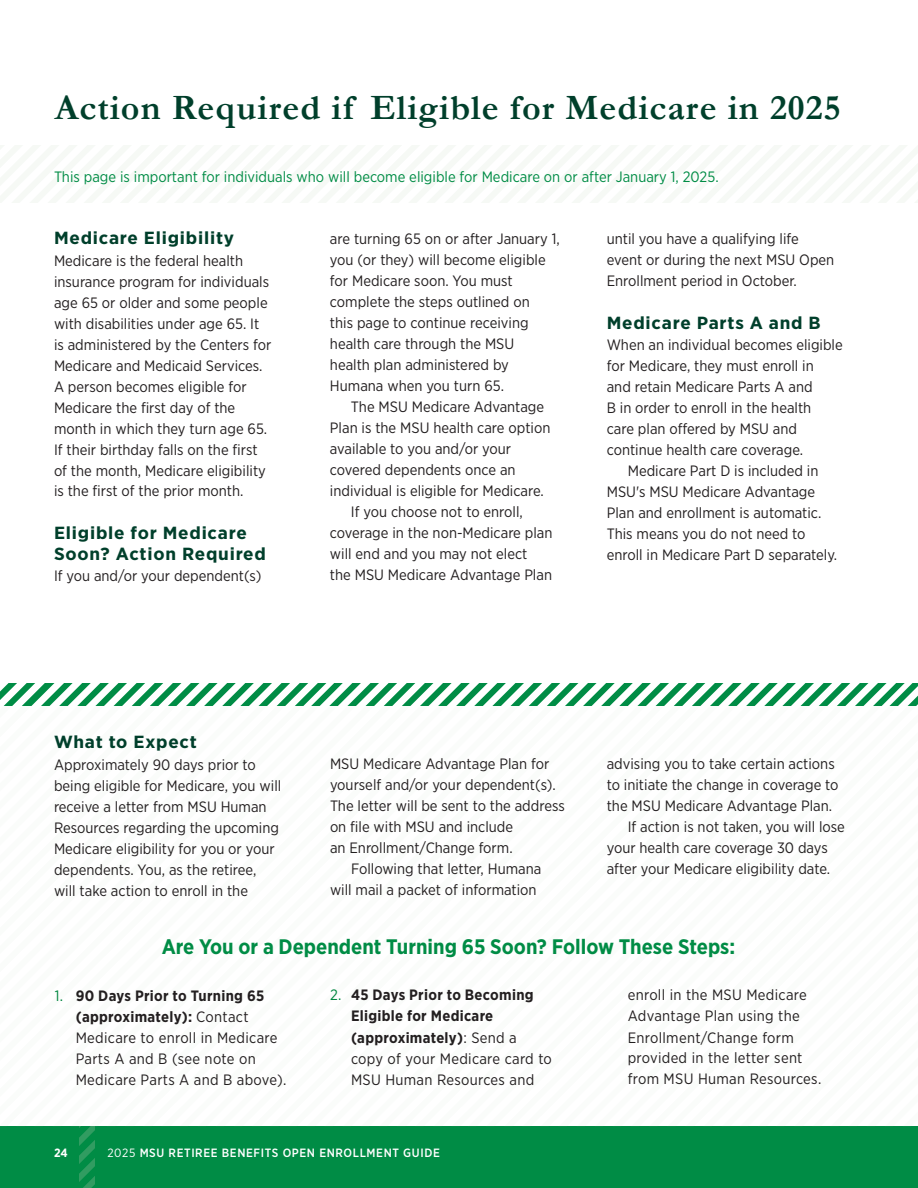
<style>
.page{position:relative;width:918px;height:1188px;background:#fff}
.page>*{position:absolute;margin:0;border:0;box-sizing:border-box;transform-origin:0 0}
.t1{font:700 36px "Garamond";letter-spacing:.03em;color:#003f2b}
.t2{font:700 21px "Gotham Narrow";color:#008c45}
.t3{font:700 17.55px/21px "Gotham Narrow";letter-spacing:.04em;color:#003f2b;scale:1.11 1}
.t4{font:15px/21px "Gotham Narrow";color:#231f20}
.t5{font:15px/21px "Gotham Narrow";letter-spacing:.02em;color:#231f20}
.t6{font:700 15px/21px "Gotham Narrow";letter-spacing:.02em;color:#231f20}
.t7{font:15px "Gotham Narrow";color:#008c45}
.t8{font:500 12px "Gotham Narrow";letter-spacing:.05em;color:#fff}
.t9{font:700 12px "Gotham Narrow";color:#fff}
.s1{color:#00863f}
.s2{font-weight:700}
.s3{font-weight:400;color:#00863f}
.s4{font-weight:400}
</style>
<div class="page">
<div style="left:0;top:1126px;width:918px;height:62px;background:#008c45"></div>
<svg style="left:80px;top:1126px;width:14px;height:62px"></svg>
<svg style="left:0;top:683px;width:918px;height:23px"></svg>
<h1 class="t1" style="left:55px;top:83px;width:788px">Action Required if Eligible for Medicare in 2025</h1>
<p class="t7" style="left:54px;top:167px;width:666px">This page is important for individuals who will become eligible for Medicare on or after January 1, 2025.</p>
<p class="t3" style="left:54px;top:228px;width:164px">Medicare Eligibility</p>
<p class="t4" style="left:54px;top:249px;width:219px">Medicare is the federal health insurance program for individuals age 65 or older and some people with disabilities under age 65. It is administered by the Centers for<br>Medicare and Medicaid Services.<br>A person becomes eligible for<br>Medicare the first day of the month in which they turn age 65.<br>If their birthday falls on the first of the month, Medicare eligibility is the first of the prior month.</p>
<p class="t3" style="left:54px;top:522px;width:192px">Eligible for Medicare<br>Soon? Action Required</p>
<p class="t4" style="left:54px;top:564px;width:209px">If you and/or your dependent(s)</p>
<p class="t4" style="left:330px;top:228px;width:231px">are turning 65 on or after January 1, you (or they) will become eligible for Medicare soon. You must complete the steps outlined on<br>this page to continue receiving health care through the MSU<br>health plan administered by<br>Humana when you turn 65.</p>
<p class="t4" style="left:351px;top:396px;width:195px">The MSU Medicare Advantage</p>
<p class="t4" style="left:330px;top:417px;width:222px">Plan is the MSU health care option</p>
<p class="t4" style="left:330px;top:438px;width:183px">available to you and/or your</p>
<p class="t4" style="left:330px;top:459px;width:187px">covered dependents once an</p>
<p class="t4" style="left:330px;top:480px;width:215px">individual is eligible for Medicare.</p>
<p class="t4" style="left:351px;top:501px;width:173px">If you choose not to enroll,</p>
<p class="t4" style="left:330px;top:522px;width:224px">coverage in the non-Medicare plan</p>
<p class="t4" style="left:330px;top:543px;width:199px">will end and you may not elect</p>
<p class="t4" style="left:330px;top:564px;width:224px">the MSU Medicare Advantage Plan</p>
<p class="t4" style="left:607px;top:228px;width:229px">until you have a qualifying life event or during the next MSU Open<br>Enrollment period in October.</p>
<p class="t3" style="left:607px;top:312px;width:194px">Medicare Parts A and B</p>
<p class="t4" style="left:607px;top:333px;width:238px">When an individual becomes eligible</p>
<p class="t4" style="left:607px;top:354px;width:208px">for Medicare, they must enroll in</p>
<p class="t4" style="left:607px;top:375px;width:208px">and retain Medicare Parts A and</p>
<p class="t4" style="left:607px;top:396px;width:206px">B in order to enroll in the health</p>
<p class="t4" style="left:607px;top:417px;width:192px">care plan offered by MSU and</p>
<p class="t4" style="left:607px;top:438px;width:198px">continue health care coverage.</p>
<p class="t4" style="left:628px;top:459px;width:192px">Medicare Part D is included in</p>
<p class="t4" style="left:607px;top:480px;width:210px">MSU's MSU Medicare Advantage</p>
<p class="t4" style="left:607px;top:501px;width:216px">Plan and enrollment is automatic.</p>
<p class="t4" style="left:607px;top:522px;width:200px">This means you do not need to</p>
<p class="t4" style="left:607px;top:543px;width:232px">enroll in Medicare Part D separately.</p>
<p class="t3" style="left:54px;top:731px;width:130px">What to Expect</p>
<p class="t4" style="left:54px;top:753px;width:229px">Approximately 90 days prior to being eligible for Medicare, you will receive a letter from MSU Human Resources regarding the upcoming Medicare eligibility for you or your dependents. You, as the retiree, will take action to enroll in the</p>
<p class="t4" style="left:330px;top:753px;width:221px">MSU Medicare Advantage Plan for</p>
<p class="t4" style="left:330px;top:774px;width:227px">yourself and/or your dependent(s).</p>
<p class="t4" style="left:330px;top:795px;width:236px">The letter will be sent to the address</p>
<p class="t4" style="left:330px;top:816px;width:185px">on file with MSU and include</p>
<p class="t4" style="left:330px;top:837px;width:184px">an Enrollment/Change form.</p>
<p class="t4" style="left:351px;top:858px;width:192px">Following that letter, Humana</p>
<p class="t4" style="left:330px;top:879px;width:208px">will mail a packet of information</p>
<p class="t4" style="left:607px;top:753px;width:230px">advising you to take certain actions</p>
<p class="t4" style="left:607px;top:774px;width:233px">to initiate the change in coverage to</p>
<p class="t4" style="left:607px;top:795px;width:227px">the MSU Medicare Advantage Plan.</p>
<p class="t4" style="left:628px;top:816px;width:219px">If action is not taken, you will lose</p>
<p class="t4" style="left:607px;top:837px;width:223px">your health care coverage 30 days</p>
<p class="t4" style="left:607px;top:858px;width:225px">after your Medicare eligibility date.</p>
<h2 class="t2" style="left:162px;top:933px;width:575px">Are You or a Dependent Turning 65 Soon? Follow These Steps:</h2>
<p class="t5" style="left:76px;top:984px;width:212px;text-indent:-21px"><span class="s1">1.</span> <span class="s2">90 Days Prior to Turning 65 (approximately):</span> Contact<br>Medicare to enroll in Medicare<br>Parts A and B (see note on<br>Medicare Parts A and B above).</p>
<p class="t6" style="left:351px;top:985px;width:202px;text-indent:-21px"><span class="s3">2.</span> 45 Days Prior to Becoming<br>Eligible for Medicare (approximately)<span class="s4">: Send a copy of your Medicare card to<br>MSU Human Resources and</span></p>
<p class="t5" style="left:628px;top:984px;width:195px">enroll in the MSU Medicare<br>Advantage Plan using the<br>Enrollment/Change form provided in the letter sent from MSU Human Resources.</p>
<p class="t9" style="left:54px;top:1145px;width:15px">24</p>
<p class="t8" style="left:107px;top:1145px;width:334px"><span class="s4">2025</span> MSU RETIREE BENEFITS OPEN ENROLLMENT GUIDE</p>
</div>
